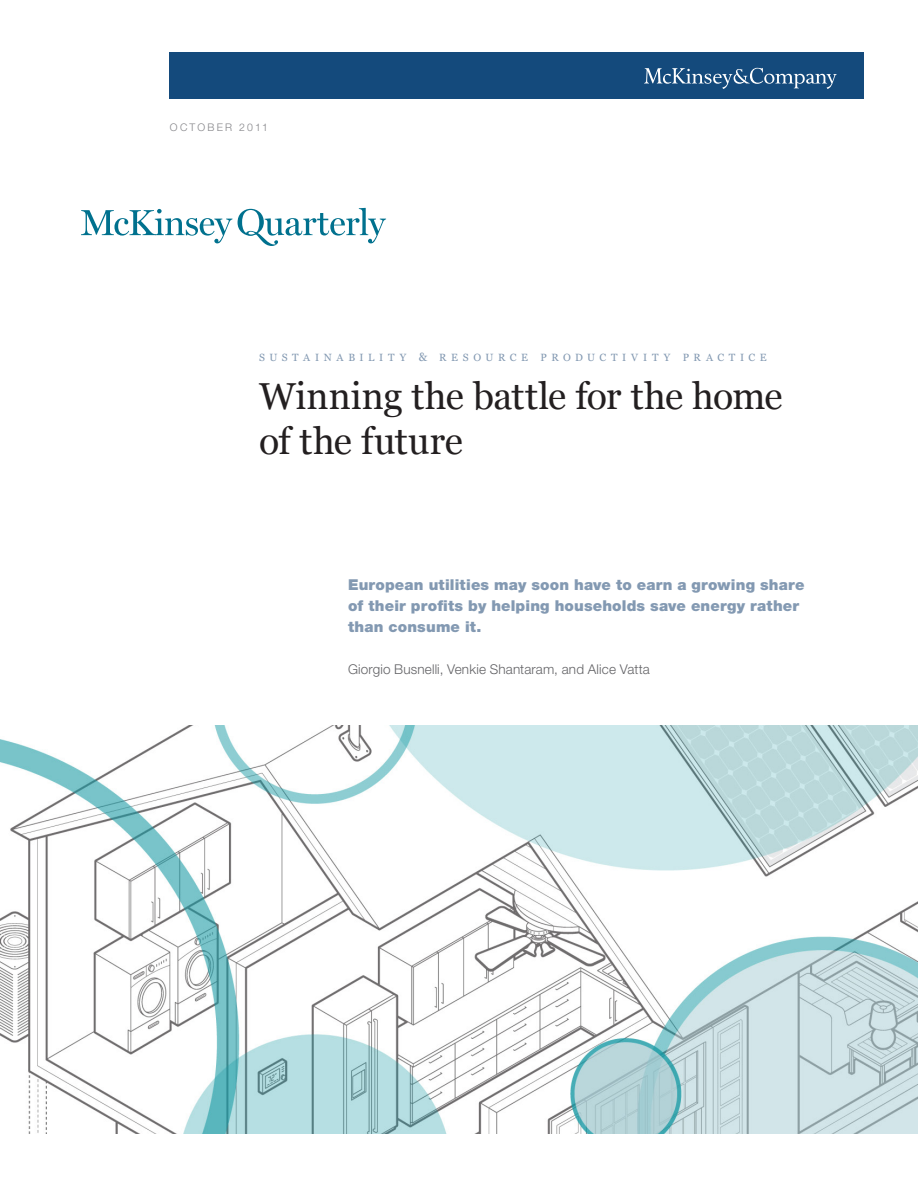
<style>
.page{position:relative;width:918px;height:1188px;background:#fff}
.page>*{position:absolute;margin:0;border:0;box-sizing:border-box;transform-origin:0 0}
.Text{font:37.5px/45px "Georgia";letter-spacing:-.01em;color:#231f20}
.Dek{font:900 15px/21px "Helvetica Neue LT Std";letter-spacing:.01em;color:#8399b2}
.Author-title_page{font:300 13.5px "Helvetica Neue LT Std";letter-spacing:.01em;color:#636366}
.t1{font:10.5px "Georgia";letter-spacing:.44em;color:#8399b2}
.Text-2{font:300 10.5px "Helvetica Neue LT Std";letter-spacing:.205em;color:#848488}
.s1{font-size:12px}
</style>
<div class="page">
<svg style="left:81px;top:209px;width:151px;height:34px"></svg>
<svg style="left:238px;top:208px;width:148px;height:38px"></svg>
<div style="left:170px;top:53px;width:694px;height:46px;background:#144a7c"></div>
<svg style="left:644px;top:68px;width:193px;height:21px"></svg>
<img style="left:0;top:725px;width:918px;height:409px">
<p class="Text-2" style="left:170px;top:121px;width:99px">OCTOBER 2011</p>
<p class="t1" style="left:259px;top:352px;width:509px">SUSTAINABILITY <span class="s1">&amp;</span> RESOURCE PRODUCTIVITY PRACTICE</p>
<p class="Text" style="left:259px;top:374px;width:525px">Winning the battle for the home of the future</p>
<p class="Dek" style="left:348px;top:574px;width:458px">European utilities may soon have to earn a growing share of their profits by helping households save energy rather than consume it.</p>
<p class="Author-title_page" style="left:348px;top:661px;width:303px">Giorgio Busnelli, Venkie Shantaram, and Alice Vatta</p>
</div>
